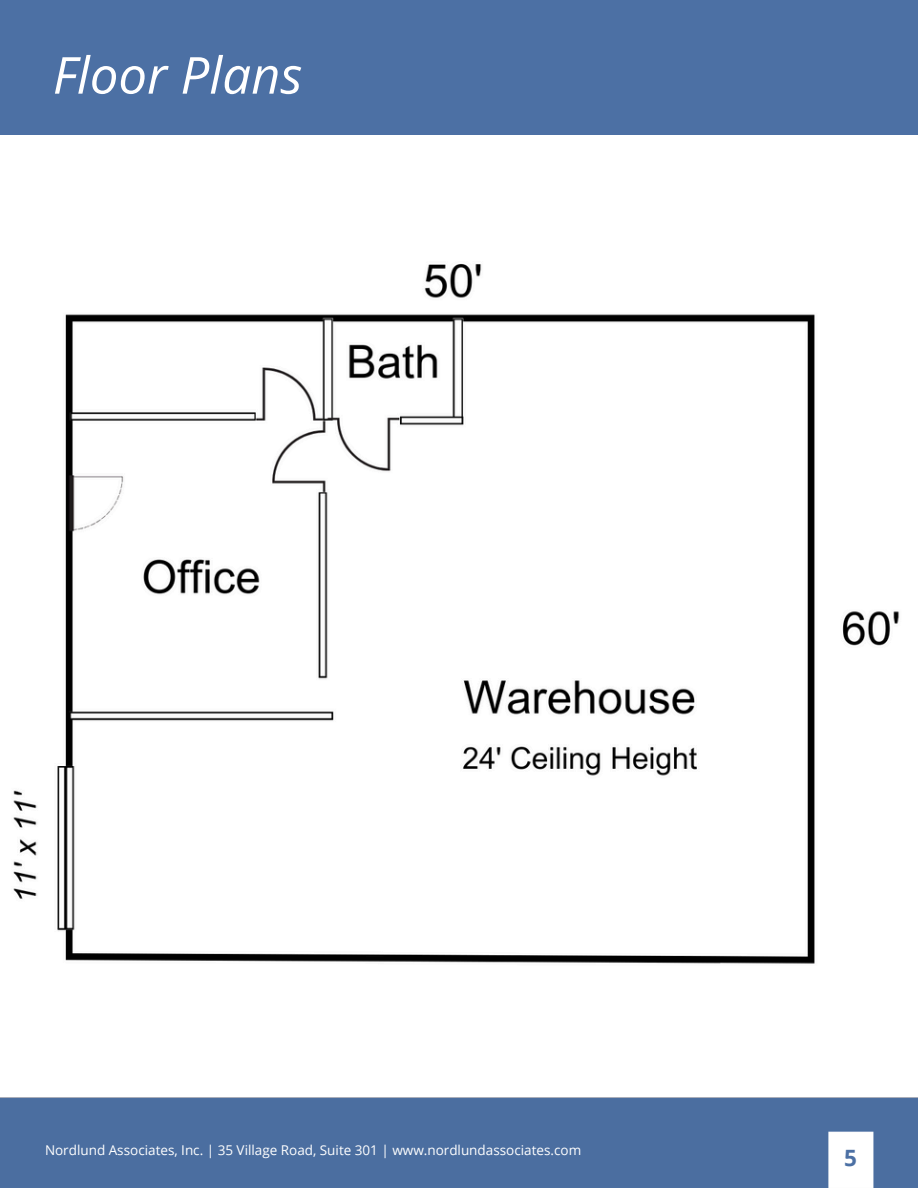
<style>
.page{position:relative;width:918px;height:1188px;background:#fff}
.page>*{position:absolute;margin:0;border:0;box-sizing:border-box;transform-origin:0 0}
.t1{font:italic 51px "Open Sans";color:#fff}
.t2{font:700 22.5px "Open Sans";color:#4c70a4}
.t3{font:13.5px "Open Sans";color:#fff}
</style>
<div class="page">
<div style="left:0;top:0;width:918px;height:135px;background:#4c70a4"></div>
<div style="left:0;top:1097px;width:918px;height:91px;background:#4b6ea0"></div>
<img style="left:13px;top:264px;width:887px;height:700px">
<h2 class="t1" style="left:53px;top:39px;width:251px">Floor Plans</h2>
<p class="t3" style="left:45px;top:1140px;width:538px">Nordlund Associates, Inc. | 35 Village Road, Suite 301 | www.nordlundassociates.com</p>
<p class="t2" style="left:844px;top:1142px;width:14px">5</p>
</div>
